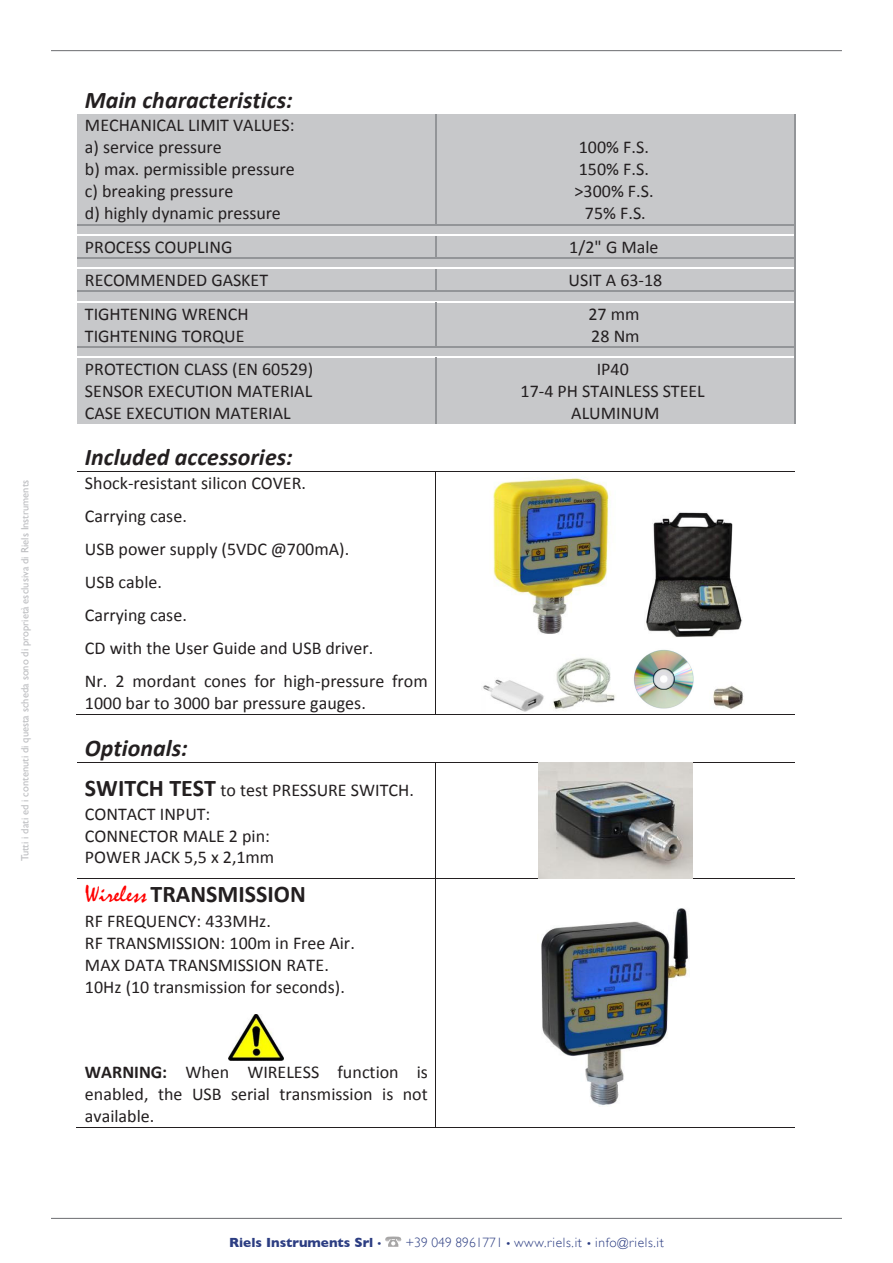
<style>
.page{position:relative;width:893px;height:1263px;background:#fff}
.page>*{position:absolute;margin:0;border:0;box-sizing:border-box;transform-origin:0 0}
.t1{font:italic 700 24px "Calibri";color:#231f20}
.t2{font:700 24px "Calibri";color:#231f20}
.t3{font:18px/21.9px "Calibri";color:#231f20}
.t4{font:300 13.5px "Gill Sans";letter-spacing:.05em;color:#2c3d82}
.t5{font:700 13.5px "Gill Sans";color:#2c3d82}
.t6{font:10.5px "Gill Sans";color:#bcbdc0}
.s1{font-weight:700;font-size:24px}
.s2{font-family:"Mistral";font-weight:400;color:#f00}
.s3{font-weight:700}
</style>
<div class="page">
<hr style="left:51px;top:50px;width:791px;height:1px;background:#6c6d70">
<hr style="left:51px;top:1218px;width:791px;height:1px;background:#6c6d70">
<div style="left:77px;top:114px;width:358px;height:110px;background:#c7c8ca"></div>
<div style="left:436px;top:114px;width:358px;height:110px;background:#c7c8ca"></div>
<hr style="left:435px;top:114px;width:1px;height:110px;background:#939598">
<hr style="left:794px;top:114px;width:1px;height:110px;background:#939598">
<div style="left:77px;top:225px;width:717px;height:10px;background:#c7c8ca"></div>
<hr style="left:77px;top:224px;width:358px;height:1px;background:#939598">
<hr style="left:436px;top:224px;width:358px;height:1px;background:#939598">
<div style="left:77px;top:236px;width:358px;height:22px;background:#c7c8ca"></div>
<div style="left:436px;top:236px;width:358px;height:22px;background:#c7c8ca"></div>
<div style="left:77px;top:259px;width:717px;height:9px;background:#c7c8ca"></div>
<hr style="left:77px;top:258px;width:358px;height:1px;background:#939598">
<svg style="left:435px;top:236px;width:1px;height:23px"></svg>
<hr style="left:436px;top:258px;width:358px;height:1px;background:#939598">
<div style="left:77px;top:269px;width:358px;height:22px;background:#c7c8ca"></div>
<div style="left:436px;top:269px;width:358px;height:22px;background:#c7c8ca"></div>
<div style="left:77px;top:292px;width:717px;height:9px;background:#c7c8ca"></div>
<hr style="left:77px;top:291px;width:358px;height:1px;background:#939598">
<svg style="left:435px;top:269px;width:1px;height:23px"></svg>
<hr style="left:436px;top:291px;width:358px;height:1px;background:#939598">
<div style="left:77px;top:302px;width:358px;height:44px;background:#c7c8ca"></div>
<div style="left:436px;top:302px;width:358px;height:44px;background:#c7c8ca"></div>
<svg style="left:794px;top:224px;width:1px;height:78px"></svg>
<hr style="left:435px;top:302px;width:1px;height:44px;background:#939598">
<hr style="left:794px;top:302px;width:1px;height:44px;background:#939598">
<div style="left:77px;top:347px;width:717px;height:10px;background:#c7c8ca"></div>
<hr style="left:77px;top:346px;width:358px;height:1px;background:#939598">
<hr style="left:436px;top:346px;width:358px;height:1px;background:#939598">
<div style="left:77px;top:358px;width:358px;height:66px;background:#c7c8ca"></div>
<div style="left:436px;top:358px;width:358px;height:66px;background:#c7c8ca"></div>
<svg style="left:794px;top:346px;width:1px;height:12px"></svg>
<hr style="left:435px;top:358px;width:1px;height:66px;background:#939598">
<hr style="left:794px;top:358px;width:1px;height:66px;background:#939598">
<img style="left:493px;top:473px;width:118px;height:161px">
<img style="left:646px;top:512px;width:96px;height:125px">
<img style="left:483px;top:679px;width:61px;height:33px">
<img style="left:553px;top:658px;width:62px;height:51px">
<img style="left:713px;top:686px;width:31px;height:23px">
<hr style="left:77px;top:471px;width:358px;height:1px;background:#231f20">
<hr style="left:436px;top:471px;width:359px;height:1px;background:#231f20">
<hr style="left:76px;top:714px;width:359px;height:1px;background:#231f20">
<hr style="left:435px;top:472px;width:1px;height:242px;background:#231f20">
<hr style="left:436px;top:714px;width:359px;height:1px;background:#231f20">
<hr style="left:77px;top:762px;width:358px;height:1px;background:#231f20">
<hr style="left:436px;top:762px;width:359px;height:1px;background:#231f20">
<hr style="left:435px;top:763px;width:1px;height:115px;background:#231f20">
<img style="left:229px;top:1015px;width:55px;height:46px">
<img style="left:541px;top:908px;width:148px;height:197px">
<hr style="left:77px;top:878px;width:358px;height:1px;background:#231f20">
<hr style="left:436px;top:878px;width:359px;height:1px;background:#231f20">
<hr style="left:76px;top:1127px;width:359px;height:1px;background:#231f20">
<hr style="left:435px;top:879px;width:1px;height:248px;background:#231f20">
<hr style="left:436px;top:1127px;width:359px;height:1px;background:#231f20">
<img style="left:538px;top:763px;width:154px;height:115px">
<img style="left:634px;top:649px;width:60px;height:60px">
<svg style="left:385px;top:1236px;width:17px;height:11px"></svg>
<p class="t6" style="left:19px;top:861px;width:383px;rotate:-90deg">Tutti i dati ed i contenuti di questa scheda sono di proprietà esclusiva di Riels Instruments</p>
<p class="t1" style="left:85px;top:84px;width:209px">Main characteristics:</p>
<p class="t3" style="left:85px;top:114px;width:211px">MECHANICAL LIMIT VALUES: a) service pressure<br>b) max. permissible pressure c) breaking pressure<br>d) highly dynamic pressure</p>
<p class="t3" style="left:574px;top:136px;width:81px;text-align:center">100% F.S.<br>150% F.S. &gt;300% F.S.<br>75% F.S.</p>
<p class="t3" style="left:85px;top:236px;width:149px">PROCESS COUPLING</p>
<p class="t3" style="left:569px;top:236px;width:91px">1/2" G Male</p>
<p class="t3" style="left:85px;top:269px;width:185px">RECOMMENDED GASKET</p>
<p class="t3" style="left:569px;top:269px;width:95px">USIT A 63-18</p>
<p class="t3" style="left:85px;top:303px;width:165px">TIGHTENING WRENCH<br>TIGHTENING TORQUE</p>
<p class="t3" style="left:588px;top:303px;width:53px">27 mm<br>28 Nm</p>
<p class="t3" style="left:85px;top:358px;width:230px;text-align:justify">PROTECTION CLASS (EN 60529)<br>SENSOR EXECUTION MATERIAL CASE EXECUTION MATERIAL</p>
<p class="t3" style="left:520px;top:358px;width:186px;text-align:center">IP40<br>17-4 PH STAINLESS STEEL<br>ALUMINUM</p>
<p class="t1" style="left:85px;top:441px;width:209px">Included accessories:</p>
<p class="t3" style="left:85px;top:467px;width:344px;line-height:33px">Shock-resistant silicon COVER.<br>Carrying case.<br>USB power supply (5VDC @700mA).<br>USB cable.<br>Carrying case.<br>CD with the User Guide and USB driver.<br>Nr. 2 mordant cones for high-pressure from</p>
<p class="t3" style="left:85px;top:692px;width:282px">1000 bar to 3000 bar pressure gauges.</p>
<p class="t1" style="left:85px;top:732px;width:104px">Optionals:</p>
<p class="t3" style="left:85px;top:778px;width:330px;line-height:23.7px"><span class="s1">SWITCH TEST</span> to test PRESSURE SWITCH.<br>CONTACT INPUT:</p>
<p class="t3" style="left:85px;top:825px;width:191px">CONNECTOR MALE 2 pin:<br>POWER JACK 5,5 x 2,1mm</p>
<p class="t2" style="left:85px;top:879px;width:222px"><span class="s2">Wireless</span> TRANSMISSION</p>
<p class="t3" style="left:85px;top:910px;width:271px">RF FREQUENCY: 433MHz.<br>RF TRANSMISSION: 100m in Free Air.<br>MAX DATA TRANSMISSION RATE.<br>10Hz (10 transmission for seconds).</p>
<p class="t3" style="left:85px;top:1061px;width:345px;text-align:justify"><span class="s3">WARNING:</span> When WIRELESS function is enabled, the USB serial transmission is not available.</p>
<p class="t5" style="left:229px;top:1234px;width:146px">Riels Instruments Srl</p>
<p class="t4" style="left:405px;top:1234px;width:260px">+39 049 8961771 www.riels.it info@riels.it</p>
</div>
